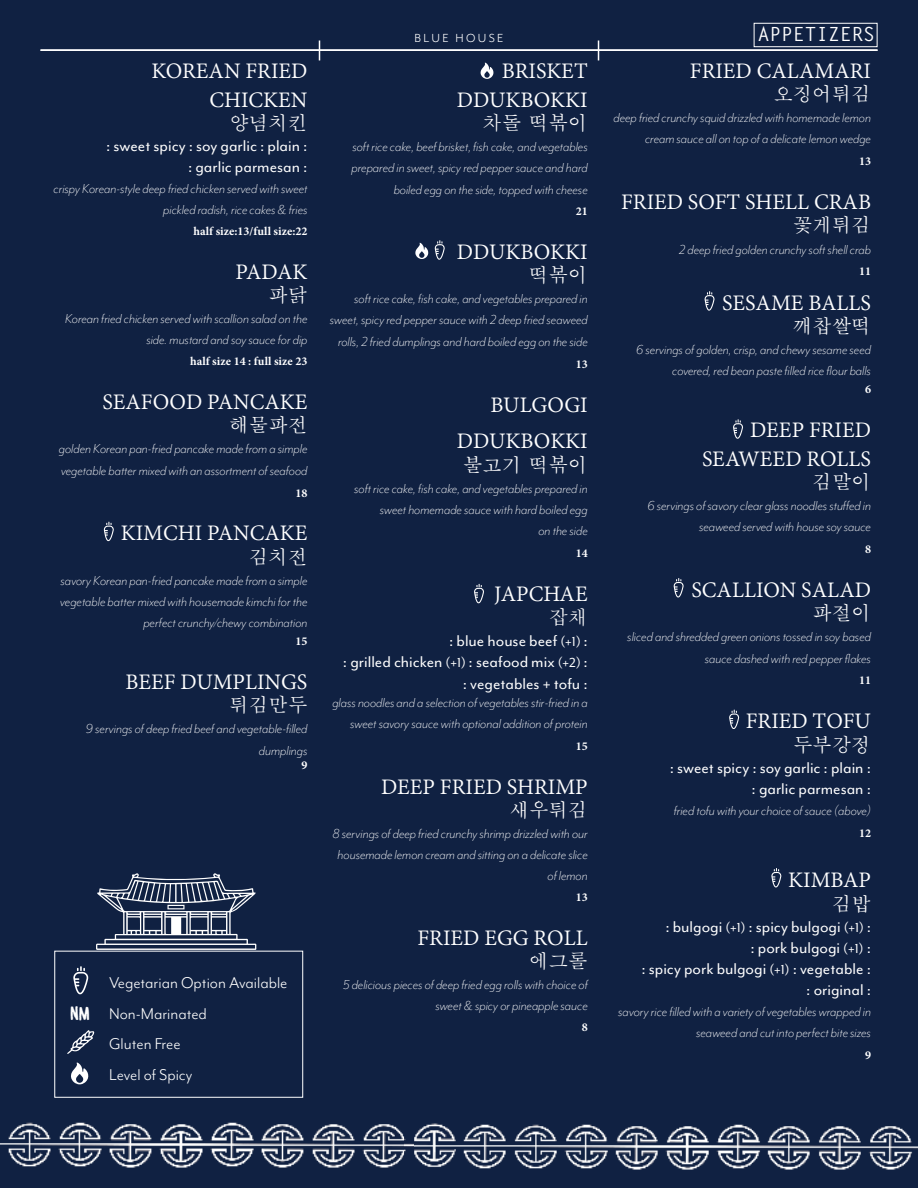
<style>
.page{position:relative;width:918px;height:1188px;background:#102142}
.page>*{position:absolute;margin:0;border:0;box-sizing:border-box;transform-origin:0 0}
.t1{font:24px/28.8px "Adobe Devanagari";color:#fff;text-align:right}
.t2{font:19.5px "Apple Myungjo";color:#fff}
.t3{font:700 19.5px "Letter Gothic Std";color:#fff}
.t4{font:18px/21px "Mr Eaves Mod OT";color:#fff;text-align:right}
.t5{font:18px "Mr Eaves Mod OT";color:#fff}
.t6{font:italic 300 15px/21px "Mr Eaves Mod OT";color:#fff;text-align:right}
.t7{font:13.5px "Mr Eaves Mod OT";color:#fff}
.t8{font:700 12px "Minion Pro";color:#fff}
.s1{font-family:"Bhig Food Posts 2"}
.s2{font-size:15px}
</style>
<div class="page">
<svg style="left:96px;top:873px;width:160px;height:77px"></svg>
<img style="left:0;top:1094px;width:404px;height:74px">
<img style="left:413px;top:1123px;width:504px;height:47px">
<img style="left:404px;top:1137px;width:9px;height:17px">
<hr style="left:40px;top:49px;width:838px;height:2px;background:#fff">
<svg style="left:319px;top:40px;width:1px;height:20px"></svg>
<svg style="left:598px;top:41px;width:1px;height:19px"></svg>
<div style="left:754px;top:23px;width:124px;height:24px;border:1px solid #fff"></div>
<div style="left:54px;top:951px;width:249px;height:147px;border:1px solid #fff"></div>
<svg style="left:67px;top:1030px;width:27px;height:24px"></svg>
<svg style="left:71px;top:1062px;width:18px;height:22px"></svg>
<svg style="left:73px;top:966px;width:15px;height:29px"></svg>
<svg style="left:435px;top:240px;width:10px;height:20px"></svg>
<svg style="left:415px;top:243px;width:14px;height:16px"></svg>
<svg style="left:480px;top:63px;width:14px;height:16px"></svg>
<svg style="left:104px;top:522px;width:10px;height:19px"></svg>
<svg style="left:704px;top:291px;width:11px;height:20px"></svg>
<svg style="left:673px;top:578px;width:11px;height:20px"></svg>
<svg style="left:733px;top:419px;width:10px;height:20px"></svg>
<svg style="left:474px;top:584px;width:10px;height:20px"></svg>
<svg style="left:729px;top:710px;width:10px;height:19px"></svg>
<svg style="left:771px;top:868px;width:10px;height:20px"></svg>
<h1 class="t1" style="left:152px;top:58px;width:157px">KOREAN FRIED<br>CHICKEN</h1>
<h2 class="t2" style="left:230px;top:112px;width:79px">양념치킨</h2>
<p class="t4" style="left:106px;top:135px;width:203px">: sweet spicy : soy garlic : plain : : garlic parmesan :</p>
<p class="t6" style="left:54px;top:178px;width:255px">crispy Korean-style deep fried chicken served with sweet pickled radish, rice cakes &amp; fries</p>
<p class="t8" style="left:194px;top:223px;width:115px">half size:13/full size:22</p>
<h1 class="t1" style="left:236px;top:259px;width:73px">PADAK</h1>
<h2 class="t2" style="left:269px;top:284px;width:40px">파닭</h2>
<p class="t6" style="left:65px;top:308px;width:244px">Korean fried chicken served with scallion salad on the side. mustard and soy sauce for dip</p>
<p class="t8" style="left:190px;top:353px;width:119px">half size 14 : full size 23</p>
<h1 class="t1" style="left:103px;top:389px;width:206px">SEAFOOD PANCAKE</h1>
<h2 class="t2" style="left:230px;top:414px;width:79px">해물파전</h2>
<p class="t6" style="left:59px;top:438px;width:250px;line-height:21.6px;text-align:left">golden Korean pan-fried pancake made from a simple vegetable batter mixed with an assortment of seafood</p>
<p class="t8" style="left:295px;top:484px;width:13px">18</p>
<h1 class="t1" style="left:121px;top:521px;width:188px">KIMCHI PANCAKE</h1>
<h2 class="t2" style="left:249px;top:546px;width:60px">김치전</h2>
<p class="t6" style="left:60px;top:570px;width:249px">savory Korean pan-fried pancake made from a simple vegetable batter mixed with housemade kimchi for the perfect crunchy/chewy combination</p>
<p class="t8" style="left:295px;top:632px;width:13px">15</p>
<h1 class="t1" style="left:125px;top:669px;width:184px">BEEF DUMPLINGS</h1>
<h2 class="t2" style="left:230px;top:694px;width:79px">튀김만두</h2>
<p class="t6" style="left:86px;top:718px;width:223px;line-height:21.6px">9 servings of deep fried beef and vegetable-filled dumplings</p>
<p class="t8" style="left:301px;top:757px;width:7px">9</p>
<p class="t5" style="left:109px;top:973px;width:180px">Vegetarian Option Available</p>
<p class="t5" style="left:70px;top:1004px;width:138px"><span class="s1">NM</span> Non-Marinated</p>
<p class="t5" style="left:109px;top:1034px;width:73px">Gluten Free</p>
<p class="t5" style="left:109px;top:1065px;width:85px">Level of Spicy</p>
<p class="t7" style="left:414px;top:31px;width:91px">B L U E H O U S E</p>
<h1 class="t1" style="left:457px;top:58px;width:132px">BRISKET<br>DDUKBOKKI</h1>
<h2 class="t2" style="left:483px;top:112px;width:107px">차돌 떡볶이</h2>
<p class="t6" style="left:352px;top:136px;width:238px">soft rice cake, beef brisket, fish cake, and vegetables prepared in sweet, spicy red pepper sauce and hard boiled egg on the side, topped with cheese</p>
<p class="t8" style="left:576px;top:203px;width:13px">21</p>
<h1 class="t1" style="left:457px;top:239px;width:132px">DDUKBOKKI</h1>
<h2 class="t2" style="left:529px;top:264px;width:60px">떡볶이</h2>
<p class="t6" style="left:330px;top:288px;width:259px">soft rice cake, fish cake, and vegetables prepared in sweet, spicy red pepper sauce with 2 deep fried seaweed rolls, 2 fried dumplings and hard boiled egg on the side</p>
<p class="t8" style="left:576px;top:356px;width:13px">13</p>
<h1 class="t1" style="left:457px;top:389px;width:132px;line-height:36px">BULGOGI<br>DDUKBOKKI</h1>
<h2 class="t2" style="left:463px;top:453px;width:126px">불고기 떡볶이</h2>
<p class="t6" style="left:354px;top:478px;width:235px">soft rice cake, fish cake, and vegetables prepared in sweet homemade sauce with hard boiled egg<br>on the side</p>
<p class="t8" style="left:576px;top:545px;width:13px">14</p>
<h1 class="t1" style="left:494px;top:581px;width:95px">JAPCHAE</h1>
<h2 class="t2" style="left:549px;top:606px;width:40px">잡채</h2>
<p class="t4" style="left:343px;top:630px;width:246px;line-height:21.6px">: blue house beef <span class="s2">(+1)</span> :<br>: grilled chicken <span class="s2">(+1)</span> : seafood mix <span class="s2">(+2)</span> : : vegetables + tofu :</p>
<p class="t6" style="left:332px;top:692px;width:257px;line-height:21.6px">glass noodles and a selection of vegetables stir-fried in a sweet savory sauce with optional addition of protein</p>
<p class="t8" style="left:576px;top:738px;width:13px">15</p>
<h1 class="t1" style="left:381px;top:774px;width:208px">DEEP FRIED SHRIMP</h1>
<h2 class="t2" style="left:510px;top:799px;width:79px">새우튀김</h2>
<p class="t6" style="left:332px;top:823px;width:257px">8 servings of deep fried crunchy shrimp drizzled with our housemade lemon cream and sitting on a delicate slice of lemon</p>
<p class="t8" style="left:576px;top:889px;width:13px">13</p>
<h1 class="t1" style="left:418px;top:925px;width:172px">FRIED EGG ROLL</h1>
<h2 class="t2" style="left:529px;top:950px;width:60px">에그롤</h2>
<p class="t6" style="left:343px;top:975px;width:246px">5 delicious pieces of deep fried egg rolls with choice of sweet &amp; spicy or pineapple sauce</p>
<p class="t8" style="left:582px;top:1019px;width:7px">8</p>
<h2 class="t3" style="left:758px;top:22px;width:118px">APPETIZERS</h2>
<h1 class="t1" style="left:690px;top:58px;width:183px">FRIED CALAMARI</h1>
<h2 class="t2" style="left:774px;top:83px;width:99px">오징어튀김</h2>
<p class="t6" style="left:614px;top:107px;width:259px">deep fried crunchy squid drizzled with homemade lemon cream sauce all on top of a delicate lemon wedge</p>
<p class="t8" style="left:859px;top:152px;width:13px">13</p>
<h1 class="t1" style="left:621px;top:189px;width:251px">FRIED SOFT SHELL CRAB</h1>
<h2 class="t2" style="left:793px;top:214px;width:79px">꽃게튀김</h2>
<p class="t6" style="left:679px;top:239px;width:194px">2 deep fried golden crunchy soft shell crab</p>
<p class="t8" style="left:859px;top:263px;width:13px">11</p>
<h1 class="t1" style="left:722px;top:290px;width:150px">SESAME BALLS</h1>
<h2 class="t2" style="left:793px;top:315px;width:79px">깨찹쌀떡</h2>
<p class="t6" style="left:636px;top:340px;width:236px">6 servings of golden, crisp, and chewy sesame seed covered, red bean paste filled rice flour balls</p>
<p class="t8" style="left:865px;top:381px;width:7px">6</p>
<h1 class="t1" style="left:702px;top:418px;width:171px">DEEP FRIED<br>SEAWEED ROLLS</h1>
<h2 class="t2" style="left:813px;top:471px;width:60px">김말이</h2>
<p class="t6" style="left:647px;top:496px;width:225px">6 servings of savory clear glass noodles stuffed in seaweed served with house soy sauce</p>
<p class="t8" style="left:865px;top:541px;width:7px">8</p>
<h1 class="t1" style="left:691px;top:577px;width:181px">SCALLION SALAD</h1>
<h2 class="t2" style="left:813px;top:602px;width:60px">파절이</h2>
<p class="t6" style="left:627px;top:626px;width:245px;line-height:21.6px">sliced and shredded green onions tossed in soy based sauce dashed with red pepper flakes</p>
<p class="t8" style="left:859px;top:672px;width:13px">11</p>
<h1 class="t1" style="left:746px;top:709px;width:127px">FRIED TOFU</h1>
<h2 class="t2" style="left:793px;top:733px;width:79px">두부강정</h2>
<p class="t4" style="left:670px;top:757px;width:203px">: sweet spicy : soy garlic : plain : : garlic parmesan :</p>
<p class="t6" style="left:674px;top:800px;width:199px">fried tofu with your choice of sauce (above)</p>
<p class="t8" style="left:859px;top:824px;width:13px">12</p>
<h1 class="t1" style="left:788px;top:868px;width:84px">KIMBAP</h1>
<h2 class="t2" style="left:832px;top:892px;width:40px">김밥</h2>
<p class="t4" style="left:641px;top:916px;width:231px">: bulgogi <span class="s2">(+1)</span> : spicy bulgogi <span class="s2">(+1)</span> :<br>: pork bulgogi <span class="s2">(+1)</span> :<br>: spicy pork bulgogi <span class="s2">(+1)</span> : vegetable : : original :</p>
<p class="t6" style="left:618px;top:1000px;width:254px;line-height:21.6px">savory rice filled with a variety of vegetables wrapped in seaweed and cut into perfect bite sizes</p>
<p class="t8" style="left:865px;top:1046px;width:7px">9</p>
</div>
